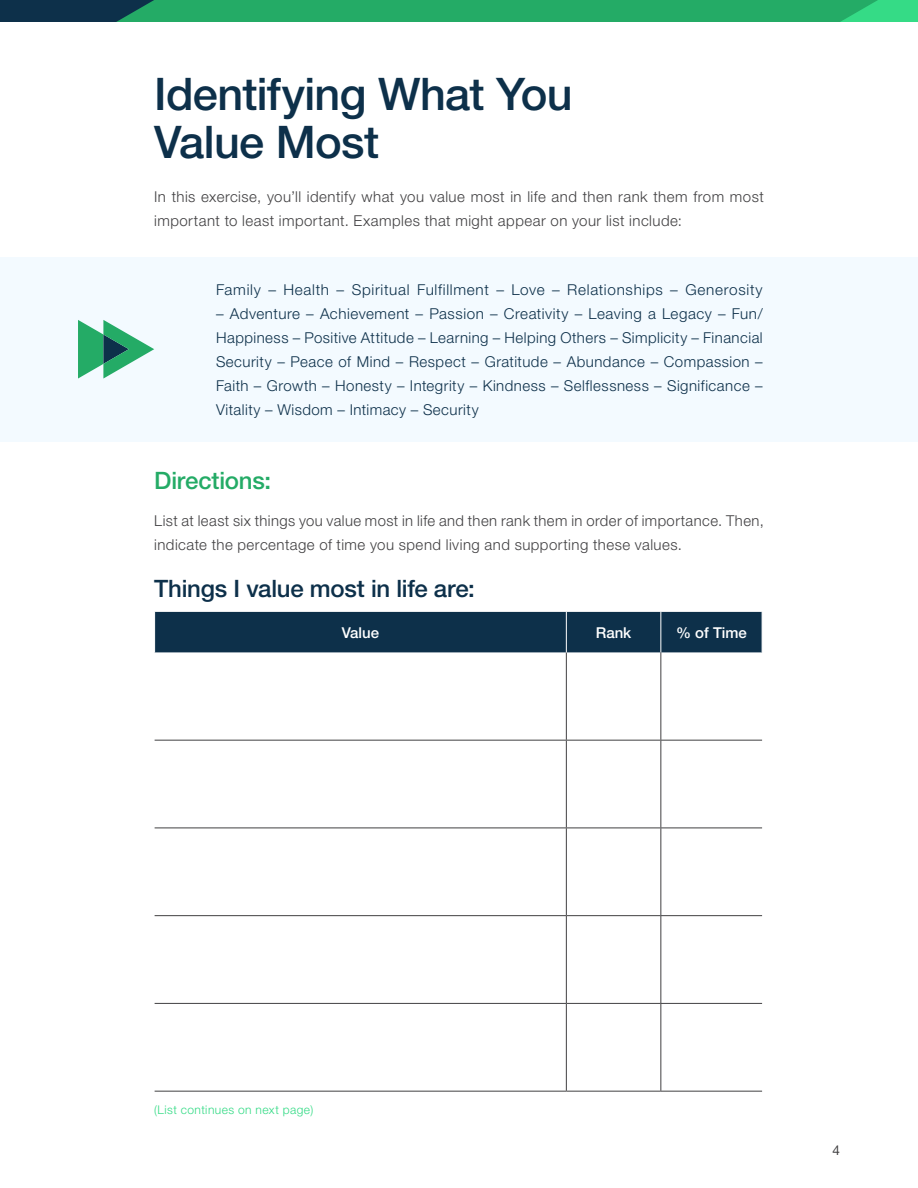
<style>
.page{position:relative;width:918px;height:1188px;background:#fff}
.page>*{position:absolute;margin:0;border:0;box-sizing:border-box;transform-origin:0 0}
.t1{font:500 45px/48px "Helvetica Neue LT Pro";letter-spacing:-.015em;color:#0d304a}
.t2{font:500 24px "Helvetica Neue LT Pro";letter-spacing:-.01em;color:#0d304a}
.t3{font:500 24px "Helvetica Neue LT Pro";letter-spacing:-.01em;color:#24ab66}
.t4{font:300 15px/24px "Helvetica Neue LT Pro";letter-spacing:.04em;color:#0d304a;text-align:justify}
.t5{font:300 15px/24px "Helvetica Neue LT Pro";letter-spacing:.03em;color:#414042}
.t6{font:500 15px "Helvetica Neue LT Pro";color:#fff}
.t7{font:13.5px "Helvetica Neue LT Pro";color:#414042}
.t8{font:300 12px "Helvetica Neue LT Pro";letter-spacing:.04em;color:#35db86}
</style>
<div class="page">
<div style="left:0;top:0;width:918px;height:22px;background:#0d304a"></div>
<svg style="left:116px;top:0;width:802px;height:22px;background:#24ab67"></svg>
<div style="left:0;top:257px;width:918px;height:185px;background:#f3faff"></div>
<svg style="left:78px;top:320px;width:76px;height:59px"></svg>
<div style="left:155px;top:612px;width:607px;height:40px;background:#0d304a"></div>
<hr style="left:155px;top:740px;width:411px;height:1px;background:#414042">
<hr style="left:566px;top:741px;width:1px;height:87px;background:#414042">
<hr style="left:661px;top:740px;width:101px;height:1px;background:#414042">
<hr style="left:660px;top:741px;width:1px;height:87px;background:#414042">
<hr style="left:155px;top:828px;width:411px;height:1px;background:#414042">
<hr style="left:566px;top:828px;width:95px;height:1px;background:#414042">
<hr style="left:566px;top:828px;width:1px;height:87px;background:#414042">
<hr style="left:661px;top:828px;width:101px;height:1px;background:#414042">
<hr style="left:660px;top:828px;width:1px;height:87px;background:#414042">
<hr style="left:155px;top:915px;width:411px;height:1px;background:#414042">
<hr style="left:566px;top:915px;width:95px;height:1px;background:#414042">
<hr style="left:566px;top:916px;width:1px;height:87px;background:#414042">
<hr style="left:661px;top:915px;width:101px;height:1px;background:#414042">
<hr style="left:660px;top:916px;width:1px;height:87px;background:#414042">
<hr style="left:155px;top:1003px;width:411px;height:1px;background:#414042">
<hr style="left:566px;top:1003px;width:95px;height:1px;background:#414042">
<hr style="left:566px;top:1004px;width:1px;height:87px;background:#414042">
<hr style="left:661px;top:1003px;width:101px;height:1px;background:#414042">
<hr style="left:660px;top:1004px;width:1px;height:87px;background:#414042">
<hr style="left:660px;top:612px;width:1px;height:40px;background:#fff">
<hr style="left:566px;top:652px;width:1px;height:88px;background:#414042">
<hr style="left:660px;top:652px;width:1px;height:88px;background:#414042">
<hr style="left:566px;top:740px;width:95px;height:1px;background:#414042">
<hr style="left:566px;top:612px;width:1px;height:40px;background:#fff">
<hr style="left:155px;top:1091px;width:411px;height:1px;background:#414042">
<hr style="left:566px;top:1091px;width:95px;height:1px;background:#414042">
<hr style="left:661px;top:1091px;width:101px;height:1px;background:#414042">
<h1 class="t1" style="left:154px;top:70px;width:420px">Identifying What You<br>Value Most</h1>
<p class="t5" style="left:154px;top:185px;width:611px">In this exercise, you’ll identify what you value most in life and then rank them from most important to least important. Examples that might appear on your list include:</p>
<p class="t4" style="left:216px;top:277px;width:548px">Family – Health – Spiritual Fulfillment – Love – Relationships – Generosity</p>
<p class="t4" style="left:216px;top:301px;width:548px">– Adventure – Achievement – Passion – Creativity – Leaving a Legacy – Fun/ Happiness – Positive Attitude – Learning – Helping Others – Simplicity – Financial Security – Peace of Mind – Respect – Gratitude – Abundance – Compassion – Faith – Growth – Honesty – Integrity – Kindness – Selflessness – Significance – Vitality – Wisdom – Intimacy – Security</p>
<h2 class="t3" style="left:154px;top:466px;width:118px">Directions:</h2>
<p class="t5" style="left:154px;top:509px;width:611px">List at least six things you value most in life and then rank them in order of importance. Then, indicate the percentage of time you spend living and supporting these values.</p>
<h2 class="t2" style="left:154px;top:574px;width:322px">Things I value most in life are:</h2>
<p class="t6" style="left:342px;top:623px;width:39px">Value</p>
<p class="t6" style="left:596px;top:623px;width:37px">Rank</p>
<p class="t6" style="left:676px;top:623px;width:72px">% of Time</p>
<p class="t8" style="left:154px;top:1103px;width:161px">(List continues on next page)</p>
<p class="t7" style="left:832px;top:1141px;width:9px">4</p>
</div>
